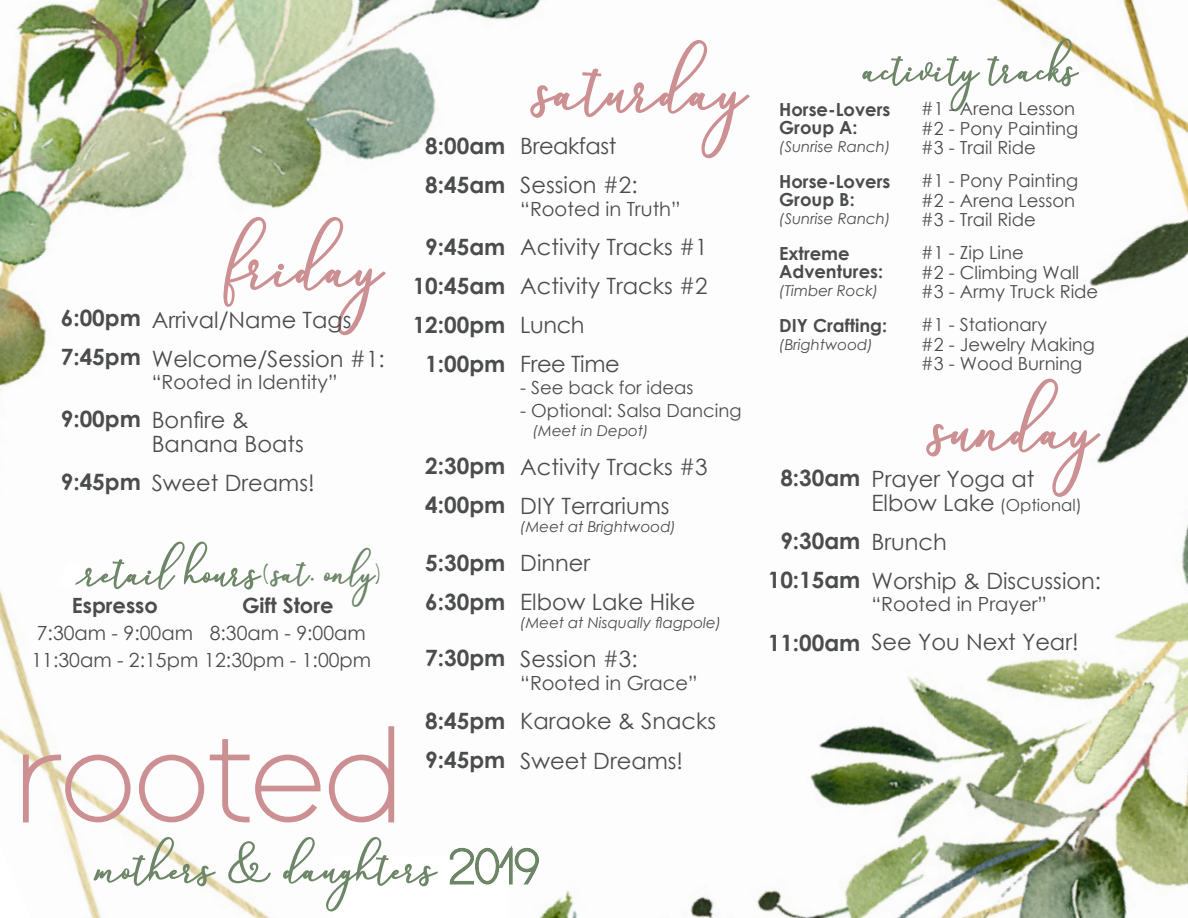
<style>
.page{position:relative;width:1188px;height:918px;background:#fff}
.page>*{position:absolute;margin:0;border:0;box-sizing:border-box;transform-origin:0 0}
.t1{font:90px "something";color:#cc8f92}
.t2{font:57px "something";color:#6d8668;scale:1.05 1}
.t3{font:55.5px "something";color:#6d8668}
.t4{font:45px "something";color:#6d8668}
.t5{font:22.5px/39px "Century Gothic";color:#4b4c4d}
.t6{font:700 22.5px/39px "Century Gothic";color:#4b4c4d}
.t7{font:22.5px/39px "Century Gothic";letter-spacing:-.02em;color:#4b4c4d}
.t8{font:700 21px "Century Gothic";color:#4b4c4d}
.t9{font:19.5px/27px "Century Gothic";color:#4b4c4d}
.t10{font:19.5px "Sweet Pea";color:#6d8668;scale:1.2 1}
.t11{font:19.5px "Sweet Pea";color:#6d8668}
.t12{font:18px/19.5px "Century Gothic";color:#4b4c4d}
.t13{font:700 18px/18px "Century Gothic";color:#4b4c4d}
.t14{font:16.5px "Century Gothic";color:#4b4c4d}
.t15{font:italic 15px "Century Gothic";color:#4b4c4d}
.s1{font-size:22.5px}
.s2{font-family:"Adam";font-size:48px}
</style>
<div class="page">
<img style="left:0;top:0;width:1188px;height:918px">
<div style="left:333px;top:857px;width:175px;height:61px;background:#fff"></div>
<svg style="left:21px;top:725px;width:375px;height:99px"></svg>
<svg style="left:448px;top:840px;width:98px;height:78px"></svg>
<svg style="left:58px;top:561px;width:25px;height:30px"></svg>
<p class="t6" style="left:61px;top:298px;width:82px">6:00pm<br>7:45pm</p>
<p class="t6" style="left:61px;top:398px;width:82px">9:00pm</p>
<p class="t6" style="left:61px;top:461px;width:82px">9:45pm</p>
<h1 class="t1" style="left:227px;top:200px;width:158px">friday</h1>
<p class="t5" style="left:152px;top:300px;width:234px">Arrival/Name Tags<br>Welcome/Session #1:</p>
<p class="t9" style="left:152px;top:368px;width:187px">“Rooted in Identity”</p>
<p class="t5" style="left:152px;top:408px;width:154px;line-height:24px">Bonfire &amp;<br>Banana Boats</p>
<p class="t5" style="left:152px;top:463px;width:164px">Sweet Dreams!</p>
<h3 class="t3" style="left:73px;top:531px;width:189px">iretail hours</h3>
<h3 class="t4" style="left:274px;top:539px;width:102px">sat. only</h3>
<p class="t11" style="left:375px;top:563px;width:7px">)</p>
<p class="t10" style="left:263px;top:563px;width:6px">(</p>
<p class="t8" style="left:242px;top:589px;width:93px">Gift Store</p>
<p class="t9" style="left:210px;top:619px;width:158px">8:30am - 9:00am</p>
<p class="t8" style="left:72px;top:589px;width:88px">Espresso</p>
<p class="t9" style="left:31px;top:619px;width:341px">7:30am - 9:00am<br>11:30am - 2:15pm 12:30pm - 1:00pm</p>
<p class="t6" style="left:425px;top:125px;width:82px">8:00am<br>8:45am</p>
<p class="t6" style="left:413px;top:226px;width:94px;text-align:center">9:45am<br>10:45am<br>12:00pm<br>1:00pm</p>
<p class="t6" style="left:425px;top:445px;width:82px">2:30pm<br>4:00pm</p>
<p class="t6" style="left:425px;top:542px;width:82px">5:30pm<br>6:30pm</p>
<p class="t6" style="left:425px;top:637px;width:82px">7:30pm</p>
<p class="t6" style="left:425px;top:700px;width:82px">8:45pm<br>9:45pm</p>
<h1 class="t1" style="left:537px;top:23px;width:211px">saturday</h1>
<p class="t7" style="left:520px;top:126px;width:119px">Breakfast<br>Session #2:</p>
<p class="t9" style="left:520px;top:195px;width:162px">“Rooted in Truth”</p>
<p class="t5" style="left:520px;top:227px;width:189px">Activity Tracks #1<br>Activity Tracks #2<br>Lunch<br>Free Time</p>
<p class="t12" style="left:520px;top:378px;width:175px">- See back for ideas</p>
<p class="t12" style="left:520px;top:400px;width:223px">- Optional: Salsa Dancing</p>
<p class="t15" style="left:533px;top:420px;width:117px">(Meet in Depot)</p>
<p class="t5" style="left:520px;top:447px;width:189px">Activity Tracks #3<br>DIY Terrariums</p>
<p class="t15" style="left:520px;top:516px;width:157px">(Meet at Brightwood)</p>
<p class="t5" style="left:520px;top:543px;width:177px">Dinner<br>Elbow Lake Hike</p>
<p class="t15" style="left:520px;top:612px;width:203px">(Meet at Nisqually flagpole)</p>
<p class="t5" style="left:520px;top:639px;width:119px">Session #3:</p>
<p class="t9" style="left:520px;top:669px;width:179px">“Rooted in Grace”</p>
<p class="t5" style="left:520px;top:700px;width:197px;line-height:40.5px">Karaoke &amp; Snacks<br>Sweet Dreams!</p>
<h3 class="t3" style="left:864px;top:28px;width:215px">activity tracks</h3>
<p class="t12" style="left:921px;top:99px;width:159px">#1 - Arena Lesson #2 - Pony Painting #3 - Trail Ride</p>
<p class="t12" style="left:921px;top:171px;width:159px">#1 - Pony Painting #2 - Arena Lesson #3 - Trail Ride</p>
<p class="t12" style="left:921px;top:243px;width:179px">#1 - Zip Line<br>#2 - Climbing Wall #3 - Army Truck Ride</p>
<p class="t12" style="left:921px;top:315px;width:176px">#1 - Stationary<br>#2 - Jewelry Making #3 - Wood Burning</p>
<p class="t13" style="left:779px;top:99px;width:113px">Horse-Lovers<br>Group A:</p>
<p class="t15" style="left:779px;top:136px;width:113px">(Sunrise Ranch)</p>
<p class="t13" style="left:779px;top:171px;width:113px">Horse-Lovers<br>Group B:</p>
<p class="t15" style="left:779px;top:208px;width:113px">(Sunrise Ranch)</p>
<p class="t13" style="left:779px;top:243px;width:106px">Extreme<br>Adventures:</p>
<p class="t15" style="left:779px;top:280px;width:101px">(Timber Rock)</p>
<p class="t13" style="left:779px;top:315px;width:109px">DIY Crafting:</p>
<p class="t15" style="left:779px;top:334px;width:95px">(Brightwood)</p>
<p class="t6" style="left:780px;top:457px;width:82px">8:30am</p>
<p class="t6" style="left:768px;top:520px;width:94px;text-align:center">9:30am<br>10:15am</p>
<p class="t6" style="left:768px;top:622px;width:94px">11:00am</p>
<h1 class="t1" style="left:933px;top:361px;width:166px">sunday</h1>
<p class="t5" style="left:871px;top:459px;width:164px">Prayer Yoga at</p>
<p class="t14" style="left:871px;top:493px;width:212px"><span class="s1">Elbow Lake</span> (Optional)</p>
<p class="t5" style="left:871px;top:522px;width:231px">Brunch<br>Worship &amp; Discussion:</p>
<p class="t9" style="left:871px;top:591px;width:177px">“Rooted in Prayer”</p>
<p class="t5" style="left:871px;top:622px;width:209px">See You Next Year!</p>
<h2 class="t2" style="left:97px;top:826px;width:423px">mothers &amp; daughters <span class="s2">2019</span></h2>
</div>
